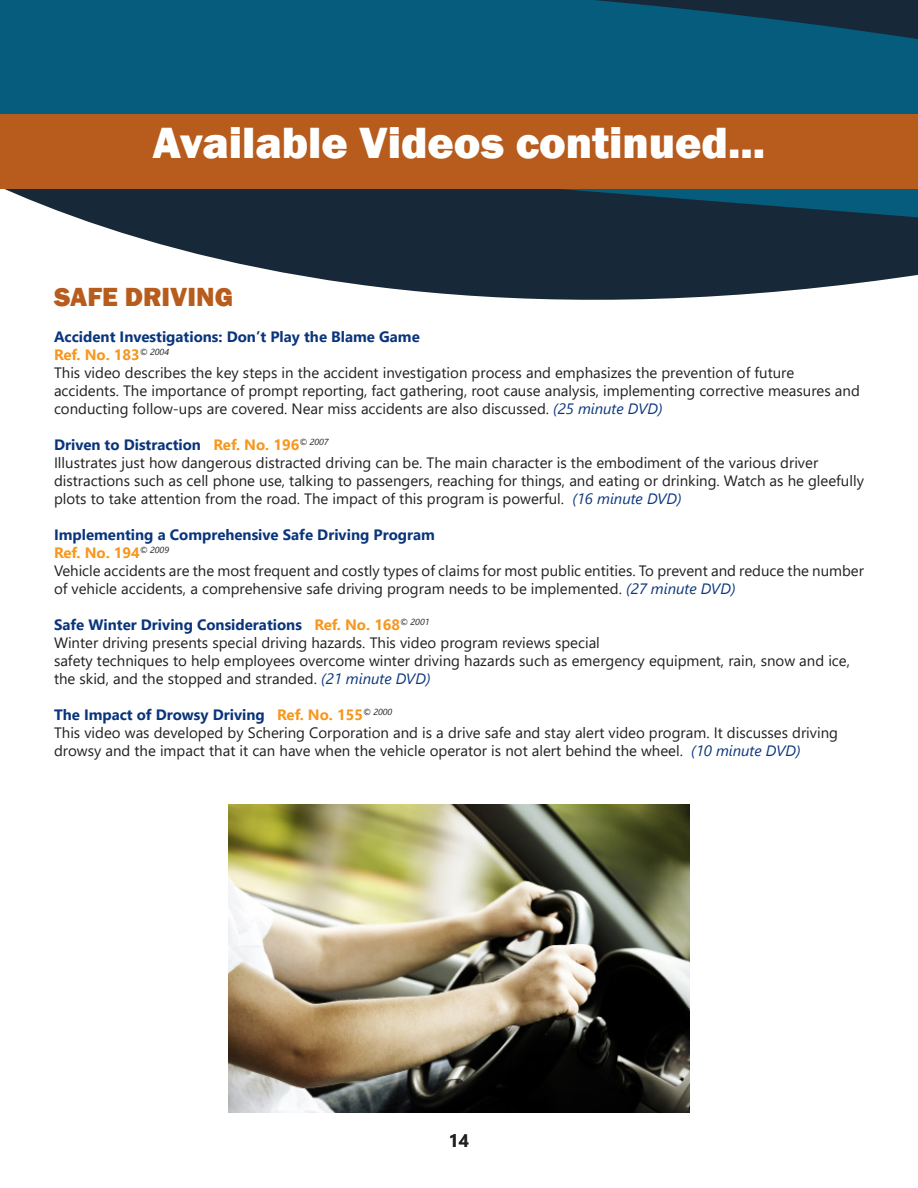
<style>
.page{position:relative;width:918px;height:1188px;background:#fff}
.page>*{position:absolute;margin:0;border:0;box-sizing:border-box;transform-origin:0 0}
.t1{font:800 45px "Franklin Gothic";color:#fff}
.t2{font:700 45px "Verdana";color:#fff}
.t3{font:800 27px "Franklin Gothic";color:#b75c1d}
.t4{font:18px "Segoe UI";color:#231f20}
.t5{font:15px/18px "Segoe UI";color:#231f20}
.t6{font:700 15px "Segoe UI";color:#0a357c}
.t7{font:700 15px "Segoe UI";color:#f7971d}
.s1{font-style:italic;color:#0a357c}
.s2{color:#f7971d}
</style>
<div class="page">
<svg style="left:0;top:0;width:918px;height:300px;background:#2b5d73"></svg>
<div style="left:0;top:114px;width:918px;height:75px;background:#b75c1d"></div>
<img style="left:228px;top:805px;width:462px;height:307px">
<h1 class="t2" style="left:72px;top:110px;width:776px">CCAP’s Risk Management Staff</h1>
<p class="t1" style="left:153px;top:114px;width:614px">Available Videos continued...</p>
<p class="t3" style="left:54px;top:279px;width:181px">SAFE DRIVING</p>
<p class="t6" style="left:54px;top:325px;width:367px">Accident Investigations: Don’t Play the Blame Game</p>
<p class="t7" style="left:54px;top:343px;width:117px">Ref. No. 183<sup>©</sup> <sup>2004</sup></p>
<p class="t5" style="left:54px;top:363px;width:807px">This video describes the key steps in the accident investigation process and emphasizes the prevention of future accidents. The importance of prompt reporting, fact gathering, root cause analysis, implementing corrective measures and conducting follow-ups are covered. Near miss accidents are also discussed. <span class="s1">(25 minute DVD)</span></p>
<p class="t6" style="left:54px;top:433px;width:276px">Driven to Distraction <span class="s2">Ref. No. 196</span><sup>©</sup> <sup>2007</sup></p>
<p class="t5" style="left:54px;top:453px;width:812px">Illustrates just how dangerous distracted driving can be. The main character is the embodiment of the various driver distractions such as cell phone use, talking to passengers, reaching for things, and eating or drinking. Watch as he gleefully plots to take attention from the road. The impact of this program is powerful. <span class="s1">(16 minute DVD)</span></p>
<p class="t6" style="left:54px;top:523px;width:382px">Implementing a Comprehensive Safe Driving Program</p>
<p class="t7" style="left:54px;top:541px;width:117px">Ref. No. 194<sup>©</sup> <sup>2009</sup></p>
<p class="t5" style="left:54px;top:561px;width:812px">Vehicle accidents are the most frequent and costly types of claims for most public entities. To prevent and reduce the number of vehicle accidents, a comprehensive safe driving program needs to be implemented. <span class="s1">(27 minute DVD)</span></p>
<p class="t6" style="left:54px;top:613px;width:377px">Safe Winter Driving Considerations <span class="s2">Ref. No. 168</span><sup>©</sup> <sup>2001</sup></p>
<p class="t5" style="left:54px;top:633px;width:547px">Winter driving presents special driving hazards. This video program reviews special</p>
<p class="t5" style="left:54px;top:651px;width:798px">safety techniques to help employees overcome winter driving hazards such as emergency equipment, rain, snow and ice, the skid, and the stopped and stranded. <span class="s1">(21 minute DVD)</span></p>
<p class="t6" style="left:54px;top:703px;width:340px">The Impact of Drowsy Driving <span class="s2">Ref. No. 155</span><sup>©</sup> <sup>2000</sup></p>
<p class="t5" style="left:54px;top:723px;width:786px">This video was developed by Schering Corporation and is a drive safe and stay alert video program. It discusses driving drowsy and the impact that it can have when the vehicle operator is not alert behind the wheel. <span class="s1">(10 minute DVD)</span></p>
<p class="t4" style="left:449px;top:1126px;width:21px">14</p>
</div>
